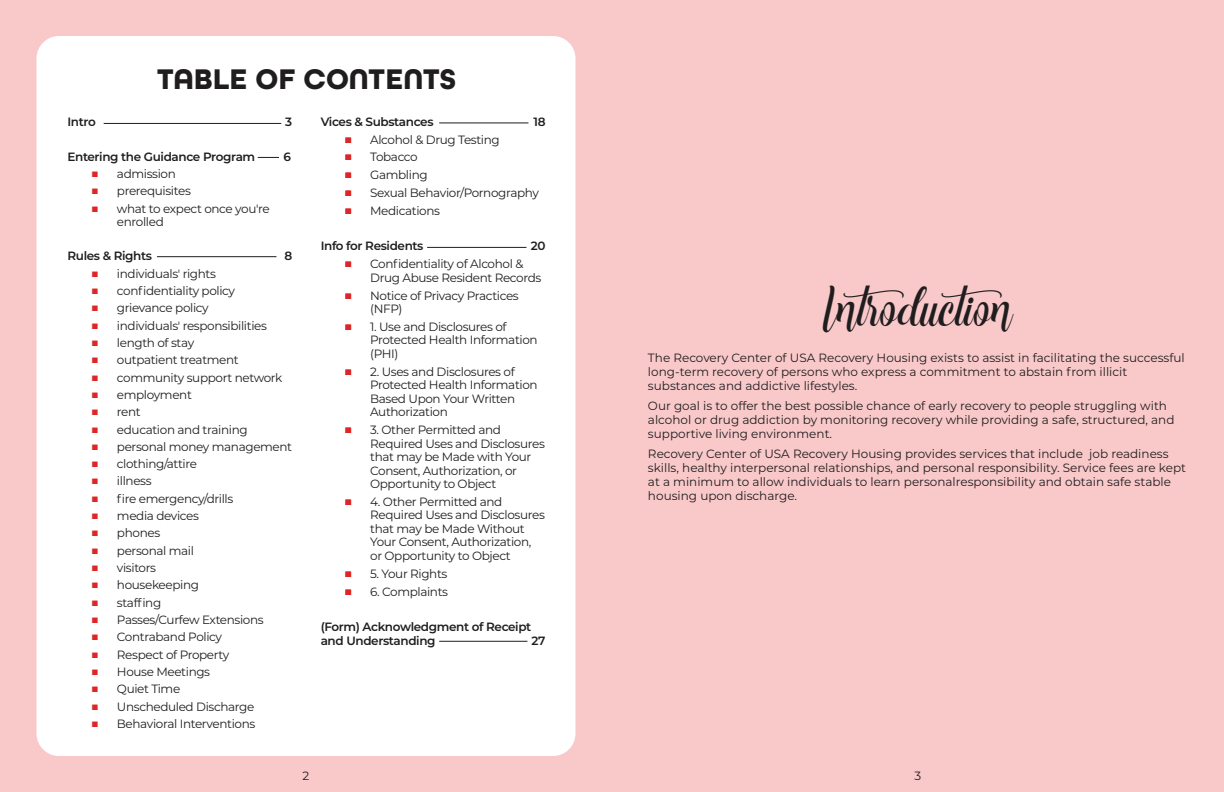
<style>
.page{position:relative;width:1224px;height:792px;background:#f9c9ca}
.page>*{position:absolute;margin:0;border:0;box-sizing:border-box;transform-origin:0 0}
.t1{font:48px "Cleopatra";color:#201d1e}
.t2{font:700 30px "All Round Gothic";color:#201d1e}
.t3{font:12px/13.5px "Montserrat";letter-spacing:-.03em;color:#201d1e}
.t4{font:12px/14px "Montserrat";color:#201d1e}
.t5{font:600 12px/13.5px "Montserrat";letter-spacing:-.03em;color:#201d1e}
.s1{font-size:14px;color:#de2527}
</style>
<div class="page">
<div style="left:36px;top:36px;width:540px;height:720px;background:#fff;border-radius:22px"></div>
<hr style="left:104px;top:123px;width:177px;height:1px;background:#201d1e">
<svg style="left:258px;top:157px;width:21px;height:1px"></svg>
<hr style="left:157px;top:256px;width:119px;height:1px;background:#201d1e">
<hr style="left:439px;top:122px;width:89px;height:1px;background:#201d1e">
<hr style="left:427px;top:247px;width:99px;height:1px;background:#201d1e">
<hr style="left:439px;top:641px;width:88px;height:1px;background:#201d1e">
<h2 class="t2" style="left:157px;top:61px;width:301px">TABLE OF CONTENTS</h2>
<p class="t5" style="left:67px;top:115px;width:30px">Intro</p>
<p class="t5" style="left:285px;top:115px;width:8px">3</p>
<p class="t5" style="left:67px;top:149px;width:189px">Entering the Guidance Program</p>
<p class="t5" style="left:283px;top:149px;width:9px">6</p>
<p class="t3" style="left:91px;top:167px;width:86px"><span class="s1">■</span> admission</p>
<p class="t3" style="left:91px;top:184px;width:101px"><span class="s1">■</span> prerequisites</p>
<p class="t3" style="left:117px;top:202px;width:154px;line-height:13px;text-indent:-26px"><span class="s1">■</span> what to expect once you're enrolled</p>
<p class="t5" style="left:67px;top:249px;width:86px">Rules &amp; Rights</p>
<p class="t5" style="left:284px;top:249px;width:9px">8</p>
<p class="t3" style="left:91px;top:266px;width:126px"><span class="s1">■</span> individuals' rights</p>
<p class="t3" style="left:91px;top:284px;width:146px"><span class="s1">■</span> confidentiality policy</p>
<p class="t3" style="left:91px;top:301px;width:119px"><span class="s1">■</span> grievance policy</p>
<p class="t3" style="left:91px;top:318px;width:178px"><span class="s1">■</span> individuals' responsibilities</p>
<p class="t3" style="left:91px;top:336px;width:105px"><span class="s1">■</span> length of stay</p>
<p class="t3" style="left:91px;top:353px;width:149px"><span class="s1">■</span> outpatient treatment</p>
<p class="t3" style="left:91px;top:370px;width:193px"><span class="s1">■</span> community support network</p>
<p class="t3" style="left:91px;top:387px;width:102px"><span class="s1">■</span> employment</p>
<p class="t3" style="left:91px;top:405px;width:51px"><span class="s1">■</span> rent</p>
<p class="t3" style="left:91px;top:422px;width:158px"><span class="s1">■</span> education and training</p>
<p class="t3" style="left:91px;top:439px;width:203px"><span class="s1">■</span> personal money management</p>
<p class="t3" style="left:91px;top:457px;width:107px"><span class="s1">■</span> clothing/attire</p>
<p class="t3" style="left:91px;top:474px;width:62px"><span class="s1">■</span> illness</p>
<p class="t3" style="left:91px;top:491px;width:144px"><span class="s1">■</span> fire emergency/drills</p>
<p class="t3" style="left:91px;top:509px;width:110px"><span class="s1">■</span> media devices</p>
<p class="t3" style="left:91px;top:526px;width:71px"><span class="s1">■</span> phones</p>
<p class="t3" style="left:91px;top:543px;width:105px"><span class="s1">■</span> personal mail</p>
<p class="t3" style="left:91px;top:561px;width:67px"><span class="s1">■</span> visitors</p>
<p class="t3" style="left:91px;top:578px;width:110px"><span class="s1">■</span> housekeeping</p>
<p class="t3" style="left:91px;top:595px;width:72px"><span class="s1">■</span> staffing</p>
<p class="t3" style="left:91px;top:613px;width:174px"><span class="s1">■</span> Passes/Curfew Extensions</p>
<p class="t3" style="left:91px;top:630px;width:133px"><span class="s1">■</span> Contraband Policy</p>
<p class="t3" style="left:91px;top:647px;width:140px"><span class="s1">■</span> Respect of Property</p>
<p class="t3" style="left:91px;top:665px;width:121px"><span class="s1">■</span> House Meetings</p>
<p class="t3" style="left:91px;top:682px;width:91px"><span class="s1">■</span> Quiet Time</p>
<p class="t3" style="left:91px;top:699px;width:165px"><span class="s1">■</span> Unscheduled Discharge</p>
<p class="t3" style="left:91px;top:717px;width:166px"><span class="s1">■</span> Behavioral Interventions</p>
<p class="t5" style="left:321px;top:114px;width:114px">Vices &amp; Substances</p>
<p class="t5" style="left:534px;top:114px;width:14px">18</p>
<p class="t3" style="left:344px;top:132px;width:157px"><span class="s1">■</span> Alcohol &amp; Drug Testing</p>
<p class="t3" style="left:344px;top:150px;width:75px"><span class="s1">■</span> Tobacco</p>
<p class="t3" style="left:344px;top:168px;width:85px"><span class="s1">■</span> Gambling</p>
<p class="t3" style="left:344px;top:186px;width:196px"><span class="s1">■</span> Sexual Behavior/Pornography</p>
<p class="t3" style="left:344px;top:203px;width:97px"><span class="s1">■</span> Medications</p>
<p class="t5" style="left:321px;top:239px;width:104px">Info for Residents</p>
<p class="t5" style="left:531px;top:239px;width:16px">20</p>
<p class="t3" style="left:370px;top:257px;width:173px;text-indent:-26px"><span class="s1">■</span> Confidentiality of Alcohol &amp;<br>Drug Abuse Resident Records</p>
<p class="t3" style="left:370px;top:288px;width:150px;text-indent:-26px"><span class="s1">■</span> Notice of Privacy Practices (NFP)</p>
<p class="t3" style="left:370px;top:320px;width:169px;text-indent:-26px"><span class="s1">■</span> 1. Use and Disclosures of<br>Protected Health Information (PHI)</p>
<p class="t3" style="left:370px;top:364px;width:169px;text-indent:-26px"><span class="s1">■</span> 2. Uses and Disclosures of<br>Protected Health Information<br>Based Upon Your Written<br>Authorization</p>
<p class="t3" style="left:370px;top:423px;width:176px;text-indent:-26px"><span class="s1">■</span> 3. Other Permitted and<br>Required Uses and Disclosures that may be Made with Your<br>Consent, Authorization, or<br>Opportunity to Object</p>
<p class="t3" style="left:370px;top:494px;width:176px;text-indent:-26px"><span class="s1">■</span> 4. Other Permitted and<br>Required Uses and Disclosures that may be Made Without<br>Your Consent, Authorization, or Opportunity to Object</p>
<p class="t3" style="left:344px;top:566px;width:105px"><span class="s1">■</span> 5. Your Rights</p>
<p class="t3" style="left:344px;top:584px;width:105px"><span class="s1">■</span> 6. Complaints</p>
<p class="t5" style="left:321px;top:620px;width:212px">(Form) Acknowledgment of Receipt and Understanding</p>
<p class="t5" style="left:532px;top:633px;width:15px">27</p>
<h1 class="t1" style="left:823px;top:280px;width:196px">Introduction</h1>
<p class="t4" style="left:648px;top:351px;width:538px">The Recovery Center of USA Recovery Housing exists to assist in facilitating the successful long-term recovery of persons who express a commitment to abstain from illicit substances and addictive lifestyles.</p>
<p class="t4" style="left:648px;top:399px;width:528px">Our goal is to offer the best possible chance of early recovery to people struggling with alcohol or drug addiction by monitoring recovery while providing a safe, structured, and supportive living environment.</p>
<p class="t4" style="left:648px;top:447px;width:540px">Recovery Center of USA Recovery Housing provides services that include job readiness skills, healthy interpersonal relationships, and personal responsibility. Service fees are kept at a minimum to allow individuals to learn personalresponsibility and obtain safe stable housing upon discharge.</p>
<p class="t3" style="left:303px;top:768px;width:8px">2</p>
<p class="t3" style="left:915px;top:768px;width:8px">3</p>
</div>
